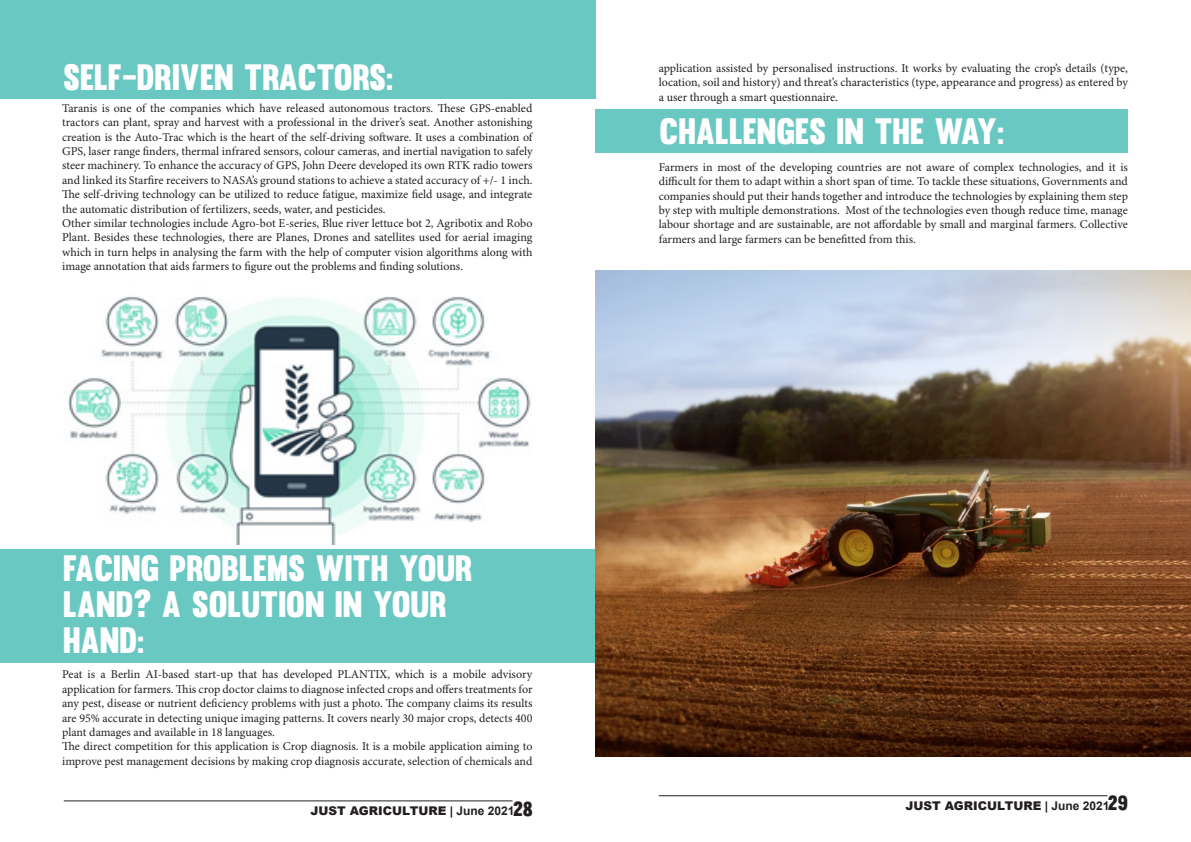
<style>
.page{position:relative;width:1191px;height:842px;background:#fff}
.page>*{position:absolute;margin:0;border:0;box-sizing:border-box;transform-origin:0 0}
.t1{font:36px/36px "Muro";color:#fff}
.t2{font:20px "Muro";color:#231f20}
.t3{font:12px/14.4px "Minion Pro";color:#231f20;text-align:justify}
.t4{font:900 12px "Arial";color:#231f20}
.s1{font-weight:700}
</style>
<div class="page">
<hr style="left:64px;top:800px;width:448px;height:1px;background:#231f20">
<hr style="left:659px;top:795px;width:448px;height:1px;background:#231f20">
<div style="left:0;top:0;width:595px;height:98px;background:#6ac8c2"></div>
<div style="left:595px;top:110px;width:533px;height:43px;background:#6ac8c2"></div>
<div style="left:0;top:549px;width:595px;height:114px;background:#6ac8c2"></div>
<img style="left:68px;top:296px;width:463px;height:249px">
<img style="left:595px;top:270px;width:596px;height:486px">
<p class="t1" style="left:63px;top:59px;width:332px">SELF-DRIVEN TRACTORS:</p>
<p class="t3" style="left:62px;top:101px;width:472px">Taranis is one of the companies which have released autonomous tractors. These GPS-enabled tractors can plant, spray and harvest with a professional in the driver’s seat. Another astonishing creation is the Auto-Trac which is the heart of the self-driving software. It uses a combination of GPS, laser range finders, thermal infrared sensors, colour cameras, and inertial navigation to safely steer machinery. To enhance the accuracy of GPS, John Deere developed its own RTK radio towers and linked its Starfire receivers to NASA’s ground stations to achieve a stated accuracy of +/- 1 inch.<br>The self-driving technology can be utilized to reduce fatigue, maximize field usage, and integrate the automatic distribution of fertilizers, seeds, water, and pesticides.</p>
<p class="t3" style="left:62px;top:216px;width:472px">Other similar technologies include Agro-bot E-series, Blue river lettuce bot 2, Agribotix and Robo Plant. Besides these technologies, there are Planes, Drones and satellites used for aerial imaging which in turn helps in analysing the farm with the help of computer vision algorithms along with image annotation that aids farmers to figure out the problems and finding solutions.</p>
<p class="t1" style="left:63px;top:550px;width:411px">FACING PROBLEMS WITH YOUR<br>LAND? A SOLUTION IN YOUR<br>HAND:</p>
<p class="t3" style="left:62px;top:668px;width:472px">Peat is a Berlin AI-based start-up that has developed PLANTIX, which is a mobile advisory application for farmers. This crop doctor claims to diagnose infected crops and offers treatments for any pest, disease or nutrient deficiency problems with just a photo. The company claims its results are 95% accurate in detecting unique imaging patterns. It covers nearly 30 major crops, detects 400 plant damages and available in 18 languages.</p>
<p class="t3" style="left:62px;top:740px;width:472px">The direct competition for this application is Crop diagnosis. It is a mobile application aiming to improve pest management decisions by making crop diagnosis accurate, selection of chemicals and</p>
<p class="t3" style="left:659px;top:61px;width:471px">application assisted by personalised instructions. It works by evaluating the crop’s details (type, location, soil and history) and threat’s characteristics (type, appearance and progress) as entered by a user through a smart questionnaire.</p>
<p class="t1" style="left:659px;top:113px;width:346px">CHALLENGES IN THE WAY:</p>
<p class="t3" style="left:659px;top:160px;width:471px">Farmers in most of the developing countries are not aware of complex technologies, and it is difficult for them to adapt within a short span of time. To tackle these situations, Governments and companies should put their hands together and introduce the technologies by explaining them step by step with multiple demonstrations. Most of the technologies even though reduce time, manage labour shortage and are sustainable, are not affordable by small and marginal farmers. Collective farmers and large farmers can be benefitted from this.</p>
<h2 class="t2" style="left:513px;top:796px;width:21px">28</h2>
<h2 class="t2" style="left:1108px;top:791px;width:21px">29</h2>
<p class="t4" style="left:310px;top:802px;width:205px">JUST AGRICULTURE <span class="s1">| June 2021</span></p>
<p class="t4" style="left:905px;top:797px;width:205px">JUST AGRICULTURE <span class="s1">| June 2021</span></p>
</div>
